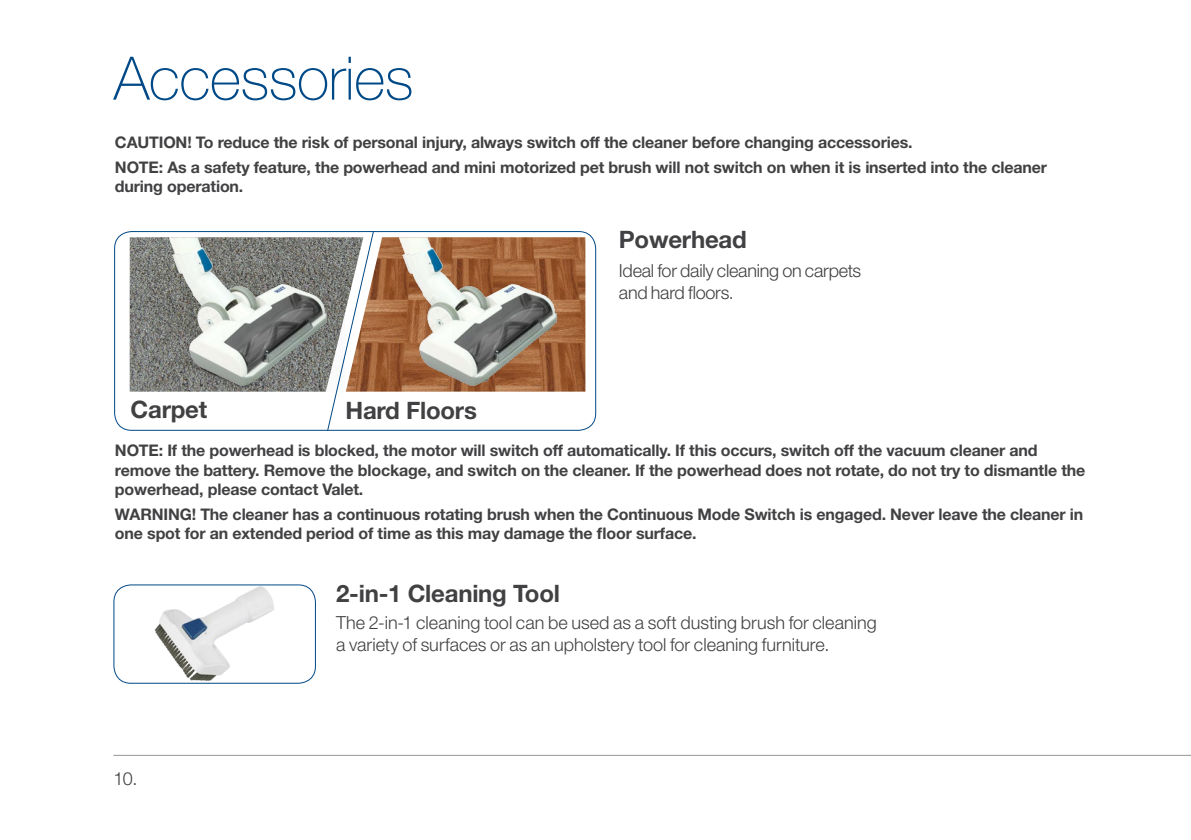
<style>
.page{position:relative;width:1191px;height:840px;background:#fff}
.page>*{position:absolute;margin:0;border:0;box-sizing:border-box;transform-origin:0 0}
.t1{font:100 60px "Helvetica Neue LT Std";letter-spacing:-.01em;color:#004987}
.t2{font:700 24px "Helvetica Neue LT Std";letter-spacing:-.01em;color:#414042}
.t3{font:300 18px/22px "Helvetica Neue LT Std";color:#414042}
.t4{font:700 16px/19.2px "Helvetica Neue LT Std";letter-spacing:-.01em;color:#414042}
</style>
<div class="page">
<hr style="left:113px;top:754px;width:1078px;height:1px;background:#939598">
<img style="left:154px;top:586px;width:120px;height:95px">
<div style="left:113px;top:584px;width:203px;height:99px;border:1px solid #004987;border-radius:17px"></div>
<div style="left:114px;top:231px;width:482px;height:199px;border:1px solid #004987;border-radius:17px"></div>
<img style="left:375px;top:387px;width:210px;height:4px">
<svg style="left:326px;top:231px;width:49px;height:200px"></svg>
<img style="left:344px;top:237px;width:19px;height:154px">
<img style="left:130px;top:237px;width:214px;height:154px">
<img style="left:144px;top:237px;width:211px;height:150px">
<img style="left:374px;top:237px;width:211px;height:150px">
<h1 class="t1" style="left:114px;top:44px;width:301px">Accessories</h1>
<p class="t4" style="left:115px;top:129px;width:933px;line-height:24.8px">CAUTION! To reduce the risk of personal injury, always switch off the cleaner before changing accessories.<br>NOTE: As a safety feature, the powerhead and mini motorized pet brush will not switch on when it is inserted into the cleaner</p>
<p class="t4" style="left:115px;top:176px;width:130px">during operation.</p>
<h2 class="t2" style="left:619px;top:224px;width:129px">Powerhead</h2>
<h2 class="t2" style="left:131px;top:395px;width:78px">Carpet</h2>
<h2 class="t2" style="left:345px;top:395px;width:133px">Hard Floors</h2>
<p class="t3" style="left:619px;top:259px;width:244px">Ideal for daily cleaning on carpets and hard floors.</p>
<p class="t4" style="left:115px;top:440px;width:972px">NOTE: If the powerhead is blocked, the motor will switch off automatically. If this occurs, switch off the vacuum cleaner and remove the battery. Remove the blockage, and switch on the cleaner. If the powerhead does not rotate, do not try to dismantle the powerhead, please contact Valet.</p>
<p class="t4" style="left:115px;top:504px;width:970px">WARNING! The cleaner has a continuous rotating brush when the Continuous Mode Switch is engaged. Never leave the cleaner in one spot for an extended period of time as this may damage the floor surface.</p>
<p class="t3" style="left:113px;top:766px;width:25px">10.</p>
<h2 class="t2" style="left:336px;top:578px;width:225px">2-in-1 Cleaning Tool</h2>
<p class="t3" style="left:336px;top:611px;width:542px">The 2-in-1 cleaning tool can be used as a soft dusting brush for cleaning a variety of surfaces or as an upholstery tool for cleaning furniture.</p>
</div>
